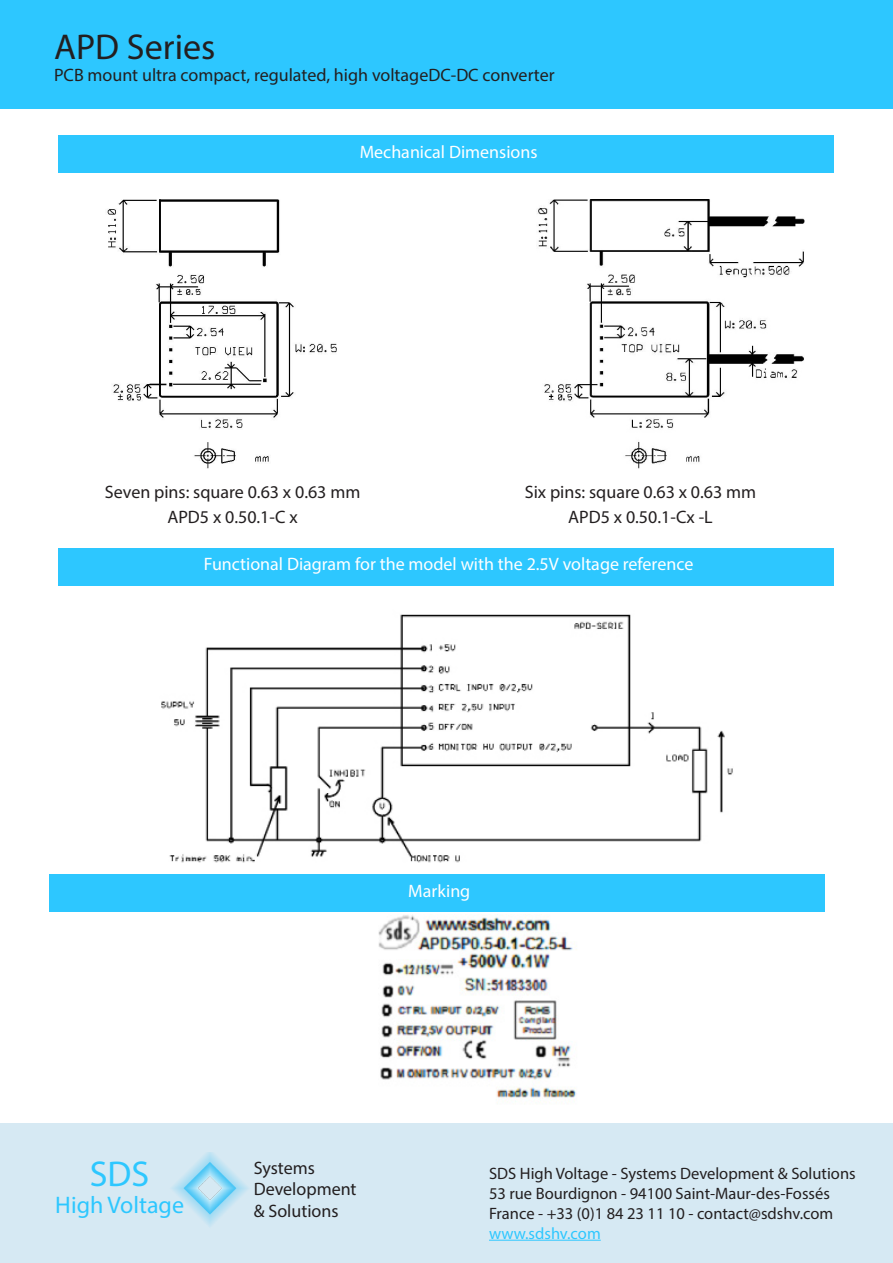
<style>
.page{position:relative;width:893px;height:1263px;background:#fff}
.page>*{position:absolute;margin:0;border:0;box-sizing:border-box;transform-origin:0 0}
.t1{font:36px "Myriad Pro";color:#231f20}
.t2{font:36px "Myriad Pro";color:#2dc7ff}
.t3{font:24px "Myriad Pro";color:#2dc7ff}
.t4{font:18px "Myriad Pro";color:#231f20}
.t5{font:18px "Myriad Pro";color:#fff}
.t6{font:16.5px "Myriad Pro";color:#231f20}
.t7{font:16.5px "Myriad Pro";color:#2dc7ff}
</style>
<div class="page">
<div style="left:0;top:0;width:893px;height:108px;background:#2dc7ff"></div>
<div style="left:0;top:1123px;width:893px;height:140px;background:#d6e9f3"></div>
<img style="left:172px;top:1152px;width:76px;height:74px">
<hr style="left:489px;top:1240px;width:112px;height:1px;background:#2dc7ff">
<img style="left:107px;top:200px;width:230px;height:269px">
<img style="left:537px;top:200px;width:267px;height:269px">
<div style="left:59px;top:135px;width:775px;height:38px;background:#2dc7ff"></div>
<div style="left:59px;top:548px;width:775px;height:37px;background:#2dc7ff"></div>
<img style="left:161px;top:614px;width:572px;height:249px">
<div style="left:49px;top:874px;width:776px;height:38px;background:#2dc7ff"></div>
<img style="left:378px;top:915px;width:199px;height:187px">
<p class="t1" style="left:54px;top:25px;width:163px">APD Series</p>
<p class="t4" style="left:54px;top:63px;width:502px">PCB mount ultra compact, regulated, high voltageDC-DC converter</p>
<p class="t5" style="left:360px;top:140px;width:179px">Mechanical Dimensions</p>
<p class="t4" style="left:105px;top:481px;width:257px">Seven pins: square 0.63 x 0.63 mm</p>
<p class="t4" style="left:167px;top:506px;width:132px">APD5 x 0.50.1-C x</p>
<p class="t4" style="left:525px;top:481px;width:233px">Six pins: square 0.63 x 0.63 mm</p>
<p class="t4" style="left:568px;top:506px;width:146px">APD5 x 0.50.1-Cx -L</p>
<p class="t5" style="left:204px;top:553px;width:491px">Functional Diagram for the model with the 2.5V voltage reference</p>
<p class="t5" style="left:408px;top:879px;width:64px">Marking</p>
<p class="t2" style="left:90px;top:1152px;width:61px">SDS</p>
<p class="t3" style="left:55px;top:1190px;width:130px">High Voltage</p>
<p class="t4" style="left:254px;top:1156px;width:63px">Systems</p>
<p class="t4" style="left:254px;top:1178px;width:104px">Development</p>
<p class="t4" style="left:254px;top:1200px;width:86px">&amp; Solutions</p>
<p class="t6" style="left:489px;top:1163px;width:368px">SDS High Voltage - Systems Development &amp; Solutions</p>
<p class="t6" style="left:489px;top:1183px;width:342px">53 rue Bourdignon - 94100 Saint-Maur-des-Fossés</p>
<p class="t6" style="left:489px;top:1203px;width:346px">France - +33 (0)1 84 23 11 10 - contact@sdshv.com</p>
<p class="t7" style="left:489px;top:1223px;width:113px">www.sdshv.com</p>
</div>
